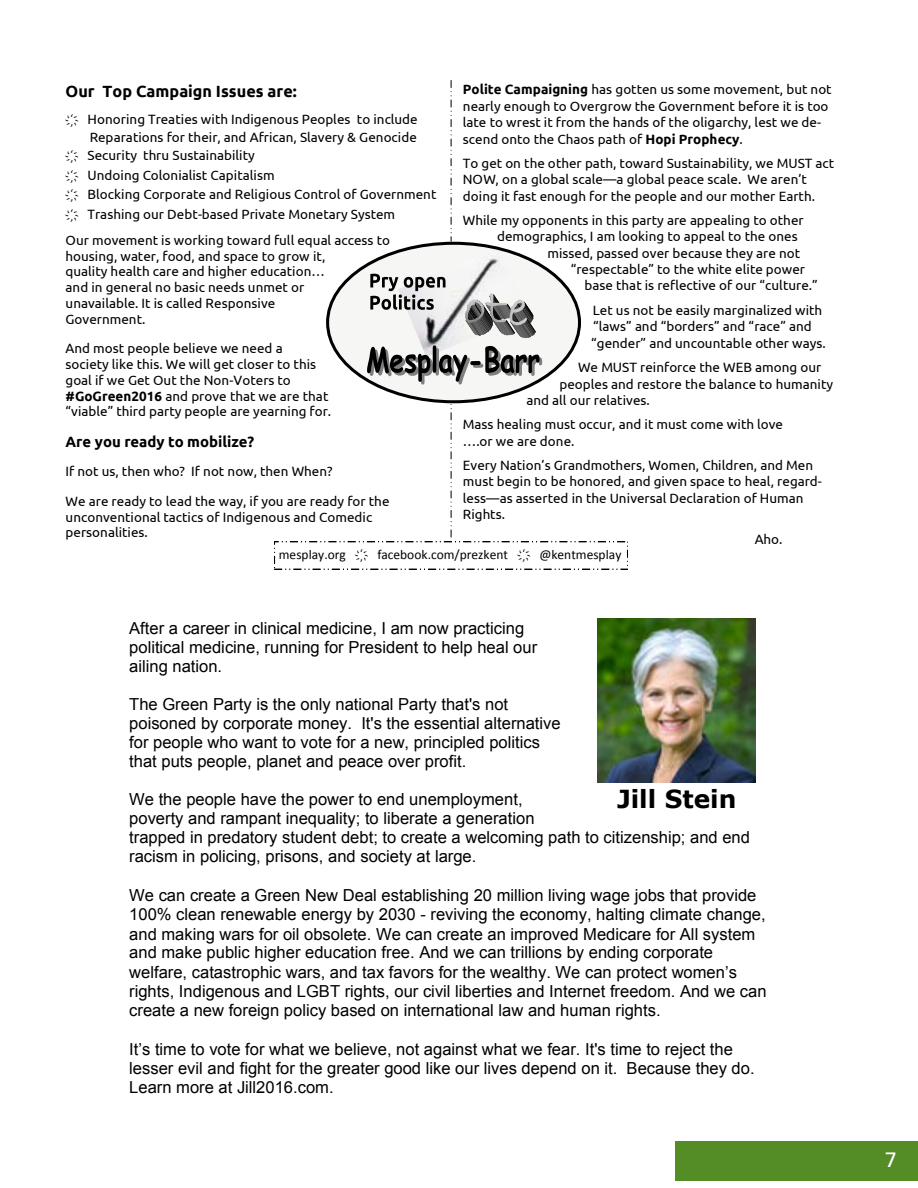
<style>
.page{position:relative;width:918px;height:1188px;background:#fff}
.page>*{position:absolute;margin:0;border:0;box-sizing:border-box;transform-origin:0 0}
.t1{font:700 24.9px "Verdana";color:#000}
.t2{font:21px "Univers LT Std";color:#fff}
.t3{font:16.5px/19px "Arial";color:#000}
.t4{font:700 16.2px "Ubuntu";color:#000}
.t5{font:700 14.85px "Ubuntu";color:#000}
.t6{font:13.5px/16.4px "Ubuntu";color:#000}
.t7{font:13.5px "Calibri";color:#000}
.s1{font-weight:700}
.s2{font-family:"Calibri"}
</style>
<div class="page">
<div style="left:675px;top:1141px;width:243px;height:40px;background:#548c26"></div>
<svg style="left:274px;top:80px;width:354px;height:490px"></svg>
<img style="left:598px;top:618px;width:158px;height:165px">
<p class="t6" style="left:463px;top:81px;width:370px"><span class="s1">Polite Campaigning</span> has gotten us some movement, but not nearly enough to Overgrow the Government before it is too late to wrest it from the hands of the oligarchy, lest we de&shy;scend onto the Chaos path of <span class="s1">Hopi Prophecy</span>.</p>
<p class="t6" style="left:463px;top:155px;width:373px">To get on the other path, toward Sustainability, we MUST act<br>NOW, on a global scale—a global peace scale. We aren’t doing it fast enough for the people and our mother Earth.</p>
<p class="t6" style="left:463px;top:212px;width:342px">While my opponents in this party are appealing to other</p>
<p class="t6" style="left:497px;top:228px;width:302px">demographics, I am looking to appeal to the ones</p>
<p class="t6" style="left:547px;top:245px;width:254px">missed, passed over because they are not</p>
<p class="t6" style="left:571px;top:261px;width:236px">“respectable” to the white elite power</p>
<p class="t6" style="left:585px;top:277px;width:235px">base that is reflective of our “culture.”</p>
<p class="t6" style="left:591px;top:302px;width:236px">Let us not be easily marginalized with “laws” and “borders” and “race” and “gender” and uncountable other ways.</p>
<p class="t6" style="left:578px;top:359px;width:245px">We MUST reinforce the WEB among our</p>
<p class="t6" style="left:560px;top:375px;width:275px">peoples and restore the balance to humanity</p>
<p class="t6" style="left:526px;top:392px;width:125px">and all our relatives.</p>
<p class="t6" style="left:463px;top:416px;width:322px">Mass healing must occur, and it must come with love ….or we are done.</p>
<p class="t6" style="left:463px;top:457px;width:360px">Every Nation’s Grandmothers, Women, Children, and Men must begin to be honored, and given space to heal, regard&shy;less—as asserted in the Universal Declaration of Human Rights.</p>
<p class="t6" style="left:755px;top:530px;width:29px">Aho.</p>
<p class="t7" style="left:279px;top:549px;width:344px">mesplay.org ҉ facebook.com/prezkent ҉ @kentmesplay</p>
<p class="t4" style="left:66px;top:82px;width:233px">Our Top Campaign Issues are:</p>
<p class="t6" style="left:66px;top:111px;width:354px"><span class="s2">҉</span> Honoring Treaties with Indigenous Peoples to include</p>
<p class="t6" style="left:90px;top:129px;width:329px">Reparations for their, and African, Slavery &amp; Genocide</p>
<p class="t6" style="left:66px;top:147px;width:191px"><span class="s2">҉</span> Security thru Sustainability</p>
<p class="t6" style="left:66px;top:165px;width:372px;line-height:19.6px"><span class="s2">҉</span> Undoing Colonialist Capitalism<br><span class="s2">҉</span> Blocking Corporate and Religious Control of Government <span class="s2">҉</span> Trashing our Debt-based Private Monetary System</p>
<p class="t6" style="left:66px;top:232px;width:326px;line-height:15.8px">Our movement is working toward full equal access to housing, water, food, and space to grow it,<br>quality health care and higher education…<br>and in general no basic needs unmet or<br>unavailable. It is called Responsive<br>Government.</p>
<p class="t6" style="left:66px;top:340px;width:267px;line-height:15.8px">And most people believe we need a<br>society like this. We will get closer to this goal if we Get Out the Non-Voters to <span class="s1">#GoGreen2016</span> and prove that we are that “viable” third party people are yearning for.</p>
<p class="t5" style="left:66px;top:433px;width:190px">Are you ready to mobilize?</p>
<p class="t6" style="left:66px;top:457px;width:325px;line-height:29.4px">If not us, then who? If not now, then When?<br>We are ready to lead the way, if you are ready for the</p>
<p class="t6" style="left:66px;top:509px;width:308px;line-height:15.8px">unconventional tactics of Indigenous and Comedic personalities.</p>
<p class="t3" style="left:129px;top:618px;width:409px">After a career in clinical medicine, I am now practicing political medicine, running for President to help heal our ailing nation.</p>
<p class="t3" style="left:129px;top:695px;width:433px">The Green Party is the only national Party that's not poisoned by corporate money. It's the essential alternative for people who want to vote for a new, principled politics that puts people, planet and peace over profit.</p>
<p class="t3" style="left:129px;top:790px;width:407px">We the people have the power to end unemployment, poverty and rampant inequality; to liberate a generation</p>
<h1 class="t1" style="left:617px;top:783px;width:121px">Jill Stein</h1>
<p class="t3" style="left:129px;top:828px;width:622px">trapped in predatory student debt; to create a welcoming path to citizenship; and end racism in policing, prisons, and society at large.</p>
<p class="t3" style="left:129px;top:886px;width:639px">We can create a Green New Deal establishing 20 million living wage jobs that provide 100% clean renewable energy by 2030 - reviving the economy, halting climate change, and making wars for oil obsolete. We can create an improved Medicare for All system and make public higher education free. And we can trillions by ending corporate welfare, catastrophic wars, and tax favors for the wealthy. We can protect women’s rights, Indigenous and LGBT rights, our civil liberties and Internet freedom. And we can create a new foreign policy based on international law and human rights.</p>
<p class="t3" style="left:129px;top:1040px;width:627px">It’s time to vote for what we believe, not against what we fear. It's time to reject the lesser evil and fight for the greater good like our lives depend on it. Because they do.<br>Learn more at Jill2016.com.</p>
<h2 class="t2" style="left:885px;top:1148px;width:13px">7</h2>
</div>
